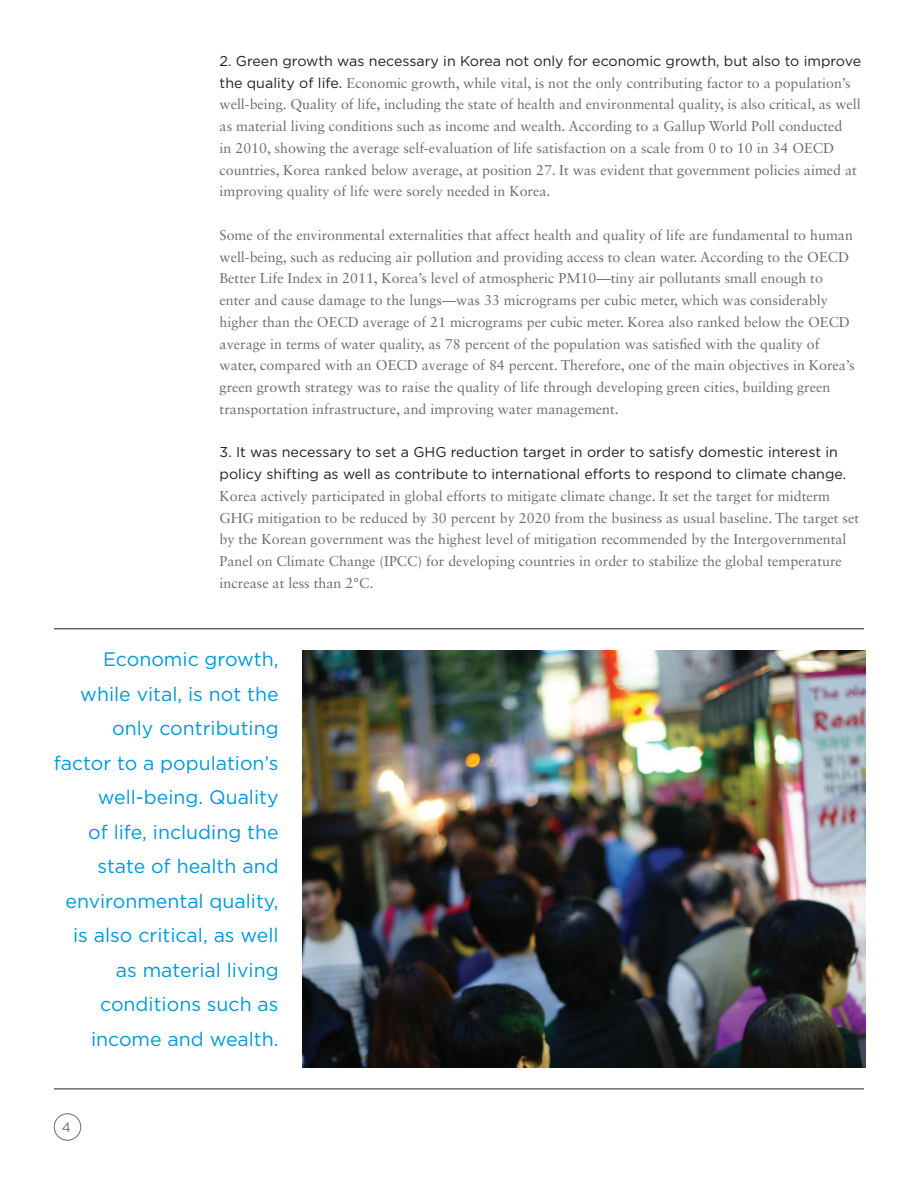
<style>
.page{position:relative;width:918px;height:1188px;background:#fff}
.page>*{position:absolute;margin:0;border:0;box-sizing:border-box;transform-origin:0 0}
.t1{font:19.5px/34.5px "Gotham";color:#0099da;text-align:right}
.t2{font:14.25px/21.8px "Sabon LT Std";color:#6c6d70}
.t3{font:14.25px/21.8px "Gotham";color:#231f20}
.t4{font:13.5px "Gotham";color:#6c6d70}
.s1{font-family:"Gotham";color:#231f20}
</style>
<div class="page">
<div style="left:54px;top:1113px;width:27px;height:27px;border:1px solid #6c6d70;border-radius:50%"></div>
<img style="left:302px;top:650px;width:563px;height:417px">
<hr style="left:54px;top:629px;width:810px;height:1px;background:#231f20">
<hr style="left:54px;top:1089px;width:810px;height:1px;background:#231f20">
<p class="t3" style="left:220px;top:50px;width:643px">2. Green growth was necessary in Korea not only for economic growth, but also to improve</p>
<p class="t2" style="left:220px;top:72px;width:643px"><span class="s1">the quality of life.</span> Economic growth, while vital, is not the only contributing factor to a population’s well-being. Quality of life, including the state of health and environmental quality, is also critical, as well as material living conditions such as income and wealth. According to a Gallup World Poll conducted<br>in 2010, showing the average self-evaluation of life satisfaction on a scale from 0 to 10 in 34 OECD countries, Korea ranked below average, at position 27. It was evident that government policies aimed at improving quality of life were sorely needed in Korea.</p>
<p class="t2" style="left:220px;top:224px;width:636px">Some of the environmental externalities that affect health and quality of life are fundamental to human well-being, such as reducing air pollution and providing access to clean water. According to the OECD Better Life Index in 2011, Korea’s level of atmospheric PM10—tiny air pollutants small enough to enter and cause damage to the lungs—was 33 micrograms per cubic meter, which was considerably higher than the OECD average of 21 micrograms per cubic meter. Korea also ranked below the OECD average in terms of water quality, as 78 percent of the population was satisfied with the quality of water, compared with an OECD average of 84 percent. Therefore, one of the main objectives in Korea’s green growth strategy was to raise the quality of life through developing green cities, building green transportation infrastructure, and improving water management.</p>
<p class="t3" style="left:220px;top:441px;width:628px">3. It was necessary to set a GHG reduction target in order to satisfy domestic interest in policy shifting as well as contribute to international efforts to respond to climate change.</p>
<p class="t2" style="left:220px;top:485px;width:641px">Korea actively participated in global efforts to mitigate climate change. It set the target for midterm GHG mitigation to be reduced by 30 percent by 2020 from the business as usual baseline. The target set by the Korean government was the highest level of mitigation recommended by the Intergovernmental Panel on Climate Change (IPCC) for developing countries in order to stabilize the global temperature increase at less than 2°C.</p>
<p class="t1" style="left:54px;top:642px;width:226px">Economic growth, while vital, is not the only contributing factor to a population’s well-being. Quality<br>of life, including the state of health and environmental quality, is also critical, as well as material living conditions such as income and wealth.</p>
<p class="t4" style="left:62px;top:1119px;width:11px">4</p>
</div>
